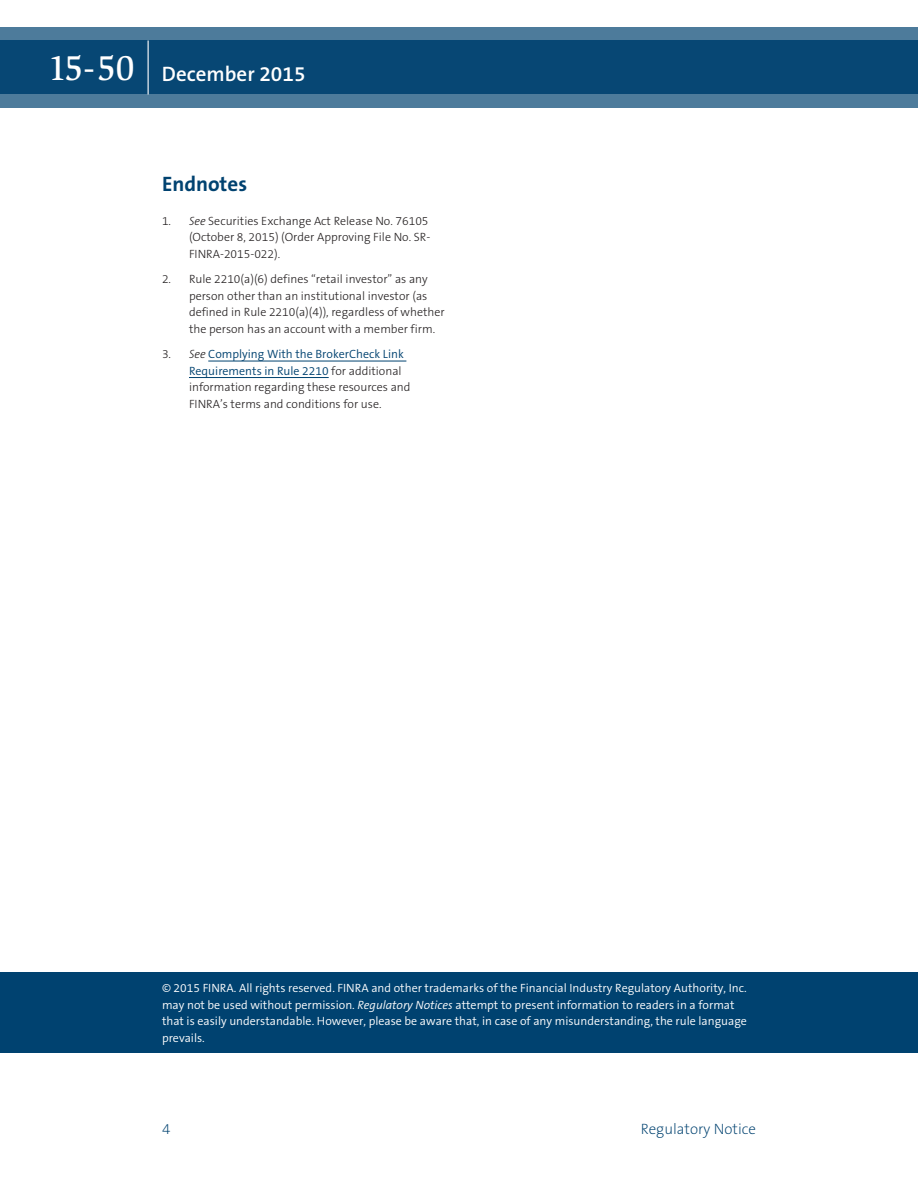
<style>
.page{position:relative;width:918px;height:1188px;background:#fff}
.page>*{position:absolute;margin:0;border:0;box-sizing:border-box;transform-origin:0 0}
.t1{font:600 21px "The Sans B6";color:#fff}
.t2{font:700 21px "The Sans B7";color:#004270}
.t3{font:200 15px "The Sans B2";color:#004270}
.t4{font:300 12px/16.5px "The Sans B3";color:#231f20}
.t5{font:300 12px/16.5px "The Sans B4";color:#fff}
.t6{font:300 12px/16.5px "The Sans B4";color:#004270;text-align:right}
.s1{font-family:"Slimbach LT";font-weight:500;font-size:36px}
.s2{font-style:italic}
.s3{font-family:"The Sans B3";color:#231f20}
.s4{font-family:"The Sans B3";font-style:italic;color:#231f20}
</style>
<div class="page">
<div style="left:0;top:972px;width:918px;height:81px;background:#004270"></div>
<svg style="left:0;top:27px;width:918px;height:81px;fill:#074774"></svg>
<hr style="left:148px;top:40px;width:1px;height:54px;background:#fff">
<hr style="left:208px;top:361px;width:198px;height:1px;background:#004270">
<hr style="left:189px;top:377px;width:140px;height:1px;background:#004270">
<h1 class="t1" style="left:48px;top:62px;width:259px"><span class="s1">15-50</span> December 2015</h1>
<h1 class="t2" style="left:162px;top:173px;width:87px">Endnotes</h1>
<p class="t4" style="left:189px;top:213px;width:243px;text-indent:-27px">1. <span class="s2">See</span> Securities Exchange Act Release No. 76105 (October 8, 2015) (Order Approving File No. SR-<br>FINRA-2015-022).</p>
<p class="t4" style="left:189px;top:271px;width:257px;text-indent:-27px">2. Rule 2210(a)(6) defines “retail investor” as any person other than an institutional investor (as defined in Rule 2210(a)(4)), regardless of whether the person has an account with a member firm.</p>
<p class="t6" style="left:162px;top:346px;width:243px"><span class="s3">3.</span> <span class="s4">See</span> Complying With the BrokerCheck Link<br>Requirements in Rule 2210 <span class="s3">for additional</span></p>
<p class="t4" style="left:189px;top:379px;width:223px">information regarding these resources and<br>FINRA’s terms and conditions for use.</p>
<p class="t5" style="left:162px;top:980px;width:586px">© 2015 FINRA. All rights reserved. FINRA and other trademarks of the Financial Industry Regulatory Authority, Inc. may not be used without permission. <span class="s2">Regulatory Notices</span> attempt to present information to readers in a format that is easily understandable. However, please be aware that, in case of any misunderstanding, the rule language prevails.</p>
<p class="t3" style="left:162px;top:1121px;width:10px">4</p>
<p class="t3" style="left:641px;top:1121px;width:117px">Regulatory Notice</p>
</div>
